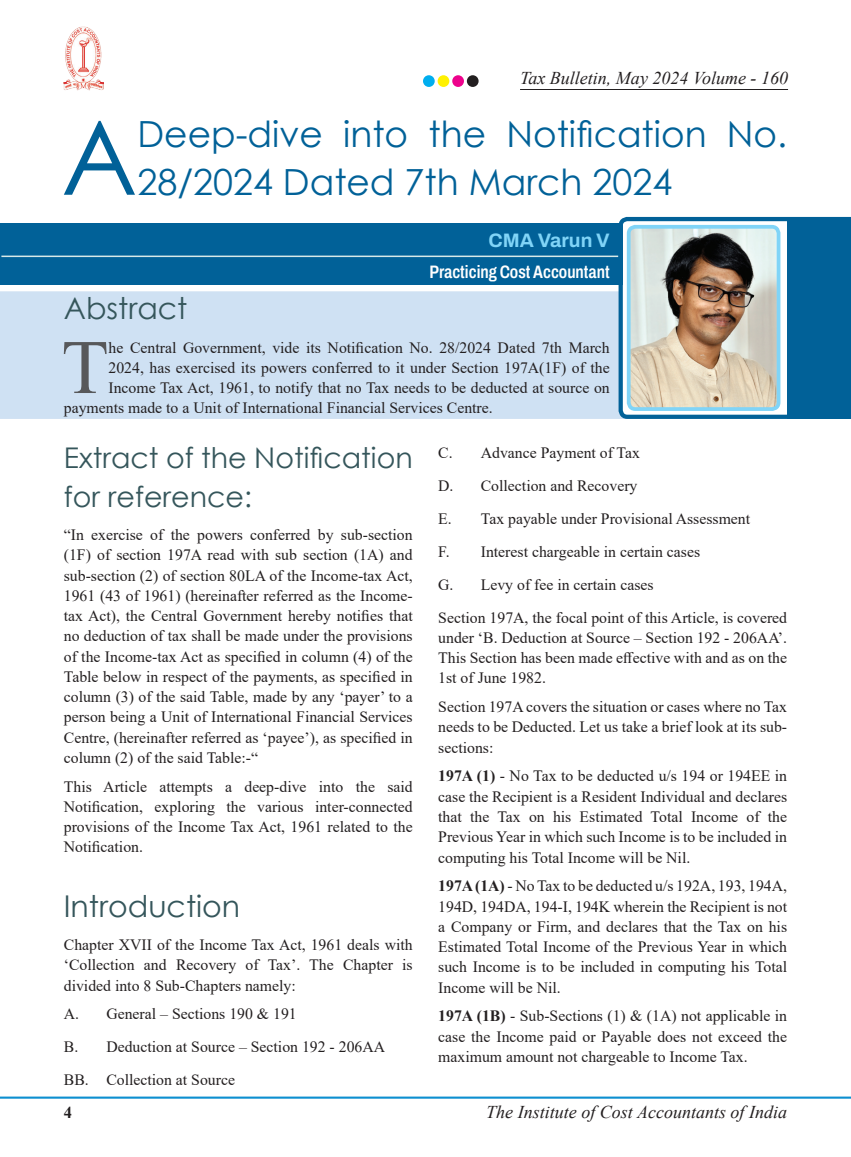
<style>
.page{position:relative;width:851px;height:1157px;background:#fff}
.page>*{position:absolute;margin:0;border:0;box-sizing:border-box;transform-origin:0 0}
.Chapter_Head{font:102.9px "Century Gothic";color:#016198}
.Body_First_Para{font:76.95px "Times New Roman";color:#57585a}
.Chapter_Head-2{font:36px/48px "Century Gothic";color:#016198}
.Heading{font:30px "Century Gothic";color:#35565b}
.Heading-2{font:28.5px/39px "Century Gothic";color:#35565b}
.Author_name{font:700 19.5px "Archivo";color:#80d4f7}
.t1{font:italic 18px "Times New Roman";color:#231f20}
.Author_Designation{font:600 18px "Archivo Condensed";color:#fff}
.t2{font:700 16.5px "Times New Roman";color:#231f20}
.Body{font:15.75px/20.2px "Times New Roman";color:#231f20;text-align:justify}
.Body_First_Para-2{font:15.75px "Times New Roman";color:#231f20}
.Tab_Setting_1{font:15.75px "Times New Roman";color:#231f20}
.s1{font-weight:700}
</style>
<div class="page">
<hr style="left:0;top:1096px;width:850px;height:2px;background:#0d8fd0">
<img style="left:64px;top:26px;width:39px;height:64px">
<hr style="left:520px;top:89px;width:267px;height:1px;background:#231f20">
<div style="left:423px;top:75px;width:11px;height:12px;background:#00aeef;border-radius:50%"></div>
<div style="left:437px;top:75px;width:12px;height:12px;background:#fff101;border-radius:50%"></div>
<div style="left:452px;top:75px;width:12px;height:12px;background:#ed028c;border-radius:50%"></div>
<div style="left:467px;top:75px;width:11px;height:12px;background:#231f20;border-radius:50%"></div>
<div style="left:0;top:291px;width:616px;height:128px;background:#cfe1f3"></div>
<div style="left:0;top:223px;width:622px;height:62px;background:#016198"></div>
<hr style="left:1px;top:255px;width:617px;height:2px;background:#d8e9e9">
<svg style="left:616px;top:216px;width:234px;height:203px"></svg>
<img style="left:631px;top:230px;width:144px;height:176px">
<div style="left:626px;top:225px;width:154px;height:186px;border:4px solid #80d4f7;border-radius:7px"></div>
<div style="left:787px;top:217px;width:63px;height:202px;background:#016198"></div>
<p class="t1" style="left:520px;top:66px;width:269px">Tax Bulletin, May 2024 Volume - 160</p>
<p class="Chapter_Head" style="left:61px;top:86px;width:78px">A</p>
<p class="Chapter_Head-2" style="left:137px;top:109px;width:651px">Deep-dive into the Notification No.<br>28/2024 Dated 7th March 2024</p>
<p class="Author_name" style="left:488px;top:226px;width:123px">CMA Varun V</p>
<p class="Author_Designation" style="left:429px;top:258px;width:182px">Practicing Cost Accountant</p>
<p class="Heading" style="left:64px;top:288px;width:125px">Abstract</p>
<p class="Body_First_Para" style="left:61px;top:313px;width:48px">T</p>
<p class="Body_First_Para-2" style="left:108px;top:336px;width:502px">he Central Government, vide its Notification No. 28/2024 Dated 7th March</p>
<p class="Body_First_Para-2" style="left:108px;top:356px;width:502px">2024, has exercised its powers conferred to it under Section 197A(1F) of the</p>
<p class="Body_First_Para-2" style="left:108px;top:376px;width:502px">Income Tax Act, 1961, to notify that no Tax needs to be deducted at source on</p>
<p class="Body_First_Para-2" style="left:64px;top:397px;width:430px">payments made to a Unit of International Financial Services Centre.</p>
<p class="Tab_Setting_1" style="left:438px;top:441px;width:203px">C. Advance Payment of Tax</p>
<p class="Tab_Setting_1" style="left:438px;top:474px;width:201px">D. Collection and Recovery</p>
<p class="Tab_Setting_1" style="left:438px;top:507px;width:313px">E. Tax payable under Provisional Assessment</p>
<p class="Tab_Setting_1" style="left:438px;top:540px;width:263px">F. Interest chargeable in certain cases</p>
<p class="Tab_Setting_1" style="left:438px;top:573px;width:217px">G. Levy of fee in certain cases</p>
<p class="Body" style="left:438px;top:607px;width:350px">Section 197A, the focal point of this Article, is covered under ‘B. Deduction at Source – Section 192 - 206AA’.<br>This Section has been made effective with and as on the 1st of June 1982.</p>
<p class="Body" style="left:438px;top:696px;width:350px">Section 197A covers the situation or cases where no Tax needs to be Deducted. Let us take a brief look at its sub&shy;sections:</p>
<p class="Body" style="left:438px;top:765px;width:350px"><span class="s1">197A (1)</span> - No Tax to be deducted u/s 194 or 194EE in case the Recipient is a Resident Individual and declares that the Tax on his Estimated Total Income of the Previous Year in which such Income is to be included in computing his Total Income will be Nil.</p>
<p class="Body" style="left:438px;top:875px;width:350px"><span class="s1">197A (1A)</span> - No Tax to be deducted u/s 192A, 193, 194A, 194D, 194DA, 194-I, 194K wherein the Recipient is not a Company or Firm, and declares that the Tax on his Estimated Total Income of the Previous Year in which such Income is to be included in computing his Total Income will be Nil.</p>
<p class="Body" style="left:438px;top:1005px;width:350px"><span class="s1">197A (1B)</span> - Sub-Sections (1) &amp; (1A) not applicable in case the Income paid or Payable does not exceed the maximum amount not chargeable to Income Tax.</p>
<p class="Heading-2" style="left:64px;top:438px;width:350px">Extract of the Notification for reference:</p>
<p class="Body" style="left:64px;top:524px;width:350px">“In exercise of the powers conferred by sub-section (1F) of section 197A read with sub section (1A) and sub-section (2) of section 80LA of the Income-tax Act, 1961 (43 of 1961) (hereinafter referred as the Income&shy;tax Act), the Central Government hereby notifies that no deduction of tax shall be made under the provisions of the Income-tax Act as specified in column (4) of the Table below in respect of the payments, as specified in column (3) of the said Table, made by any ‘payer’ to a person being a Unit of International Financial Services Centre, (hereinafter referred as ‘payee’), as specified in column (2) of the said Table:-“</p>
<p class="Body" style="left:64px;top:775px;width:350px">This Article attempts a deep-dive into the said Notification, exploring the various inter-connected provisions of the Income Tax Act, 1961 related to the Notification.</p>
<p class="Heading" style="left:64px;top:885px;width:178px">Introduction</p>
<p class="Body" style="left:64px;top:934px;width:350px">Chapter XVII of the Income Tax Act, 1961 deals with ‘Collection and Recovery of Tax’. The Chapter is divided into 8 Sub-Chapters namely:</p>
<p class="Tab_Setting_1" style="left:64px;top:1002px;width:234px">A. General – Sections 190 &amp; 191</p>
<p class="Tab_Setting_1" style="left:64px;top:1035px;width:323px">B. Deduction at Source – Section 192 - 206AA</p>
<p class="Tab_Setting_1" style="left:64px;top:1068px;width:173px">BB. Collection at Source</p>
<p class="t2" style="left:64px;top:1100px;width:10px">4</p>
<p class="t1" style="left:486px;top:1099px;width:302px">The Institute of Cost Accountants of India</p>
</div>
